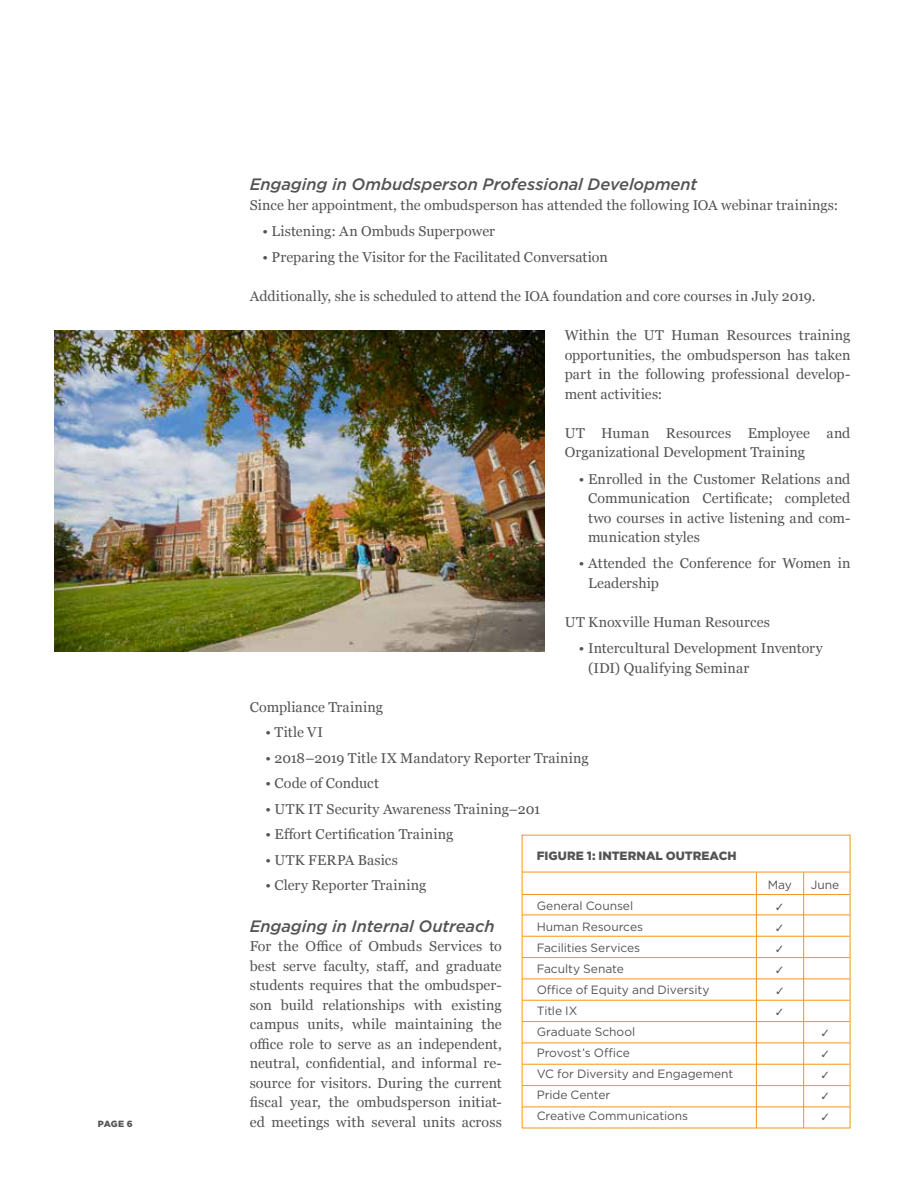
<style>
.page{position:relative;width:918px;height:1188px;background:#fff}
.page>*{position:absolute;margin:0;border:0;box-sizing:border-box;transform-origin:0 0}
.Italic_Subhead{font:italic 500 16.5px "Gotham";letter-spacing:-.005em;color:#545456}
.Body{font:14.25px/19.5px "Georgia";letter-spacing:.005em;color:#545456;text-align:justify}
.t1{font:12px "Gotham";letter-spacing:-.005em;color:#545456}
.t2{font:900 12px "Gotham";letter-spacing:.005em;color:#545456}
.t3{font:900 9px "Gotham";color:#545456}
</style>
<div class="page">
<hr style="left:522px;top:872px;width:328px;height:1px;background:#f7941e">
<hr style="left:522px;top:915px;width:328px;height:1px;background:#f7941e">
<hr style="left:522px;top:936px;width:328px;height:1px;background:#f7941e">
<hr style="left:522px;top:957px;width:328px;height:1px;background:#f7941e">
<hr style="left:522px;top:979px;width:328px;height:1px;background:#f7941e">
<hr style="left:522px;top:1000px;width:328px;height:1px;background:#f7941e">
<hr style="left:522px;top:1021px;width:328px;height:1px;background:#f7941e">
<hr style="left:522px;top:1043px;width:328px;height:1px;background:#f7941e">
<hr style="left:522px;top:1064px;width:328px;height:1px;background:#f7941e">
<hr style="left:522px;top:1085px;width:328px;height:1px;background:#f7941e">
<hr style="left:522px;top:1107px;width:328px;height:1px;background:#f7941e">
<hr style="left:803px;top:873px;width:1px;height:255px;background:#f7941e">
<hr style="left:756px;top:873px;width:1px;height:255px;background:#f7941e">
<hr style="left:522px;top:894px;width:328px;height:1px;background:#f7941e">
<img style="left:54px;top:331px;width:490px;height:320px">
<p class="t3" style="left:98px;top:1117px;width:36px">PAGE 6</p>
<p class="Italic_Subhead" style="left:250px;top:174px;width:449px">Engaging in Ombudsperson Professional Development</p>
<p class="Body" style="left:250px;top:195px;width:590px">Since her appointment, the ombudsperson has attended the following IOA webinar trainings:</p>
<p class="Body" style="left:263px;top:221px;width:234px">• Listening: An Ombuds Superpower</p>
<p class="Body" style="left:263px;top:247px;width:347px">• Preparing the Visitor for the Facilitated Conversation</p>
<p class="Body" style="left:250px;top:286px;width:568px">Additionally, she is scheduled to attend the IOA foundation and core courses in July 2019.</p>
<p class="Body" style="left:565px;top:325px;width:287px">Within the UT Human Resources training opportunities, the ombudsperson has taken part in the following professional develop&shy;ment activities:</p>
<p class="Body" style="left:565px;top:423px;width:287px">UT Human Resources Employee and<br>Organizational Development Training</p>
<p class="Body" style="left:588px;top:468px;width:264px;text-indent:-9px">• Enrolled in the Customer Relations and Communication Certificate; completed two courses in active listening and com&shy;munication styles</p>
<p class="Body" style="left:588px;top:553px;width:264px;text-indent:-9px">• Attended the Conference for Women in<br>Leadership</p>
<p class="Body" style="left:565px;top:612px;width:207px">UT Knoxville Human Resources</p>
<p class="Body" style="left:588px;top:638px;width:236px;text-indent:-9px">• Intercultural Development Inventory (IDI) Qualifying Seminar</p>
<p class="Body" style="left:250px;top:696px;width:135px">Compliance Training</p>
<p class="Body" style="left:265px;top:722px;width:59px">• Title VI</p>
<p class="Body" style="left:265px;top:747px;width:325px">• 2018–2019 Title IX Mandatory Reporter Training</p>
<p class="Body" style="left:265px;top:773px;width:115px">• Code of Conduct</p>
<p class="Body" style="left:265px;top:799px;width:276px">• UTK IT Security Awareness Training–201</p>
<p class="Body" style="left:265px;top:824px;width:189px">• Effort Certification Training</p>
<p class="Body" style="left:265px;top:850px;width:134px">• UTK FERPA Basics</p>
<p class="Body" style="left:265px;top:875px;width:162px">• Clery Reporter Training</p>
<p class="Italic_Subhead" style="left:250px;top:915px;width:246px">Engaging in Internal Outreach</p>
<p class="Body" style="left:250px;top:936px;width:254px">For the Office of Ombuds Services to best serve faculty, staff, and graduate students requires that the ombudsper&shy;son build relationships with existing campus units, while maintaining the office role to serve as an independent, neutral, confidential, and informal re&shy;source for visitors. During the current fiscal year, the ombudsperson initiat&shy;ed meetings with several units across</p>
<p class="t2" style="left:537px;top:847px;width:201px">FIGURE 1: INTERNAL OUTREACH</p>
<p class="t1" style="left:768px;top:877px;width:26px">May</p>
<p class="t1" style="left:811px;top:877px;width:30px">June</p>
<p class="t1" style="left:537px;top:898px;width:98px">General Counsel</p>
<p class="t1" style="left:537px;top:919px;width:108px">Human Resources</p>
<p class="t1" style="left:537px;top:940px;width:105px">Facilities Services</p>
<p class="t1" style="left:537px;top:961px;width:89px">Faculty Senate</p>
<p class="t1" style="left:537px;top:982px;width:174px">Office of Equity and Diversity</p>
<p class="t1" style="left:537px;top:1003px;width:42px">Title IX</p>
<p class="t1" style="left:537px;top:1024px;width:100px">Graduate School</p>
<p class="t1" style="left:537px;top:1045px;width:95px">Provost’s Office</p>
<p class="t1" style="left:537px;top:1066px;width:198px">VC for Diversity and Engagement</p>
<p class="t1" style="left:537px;top:1087px;width:75px">Pride Center</p>
<p class="t1" style="left:537px;top:1108px;width:153px">Creative Communications</p>
</div>
